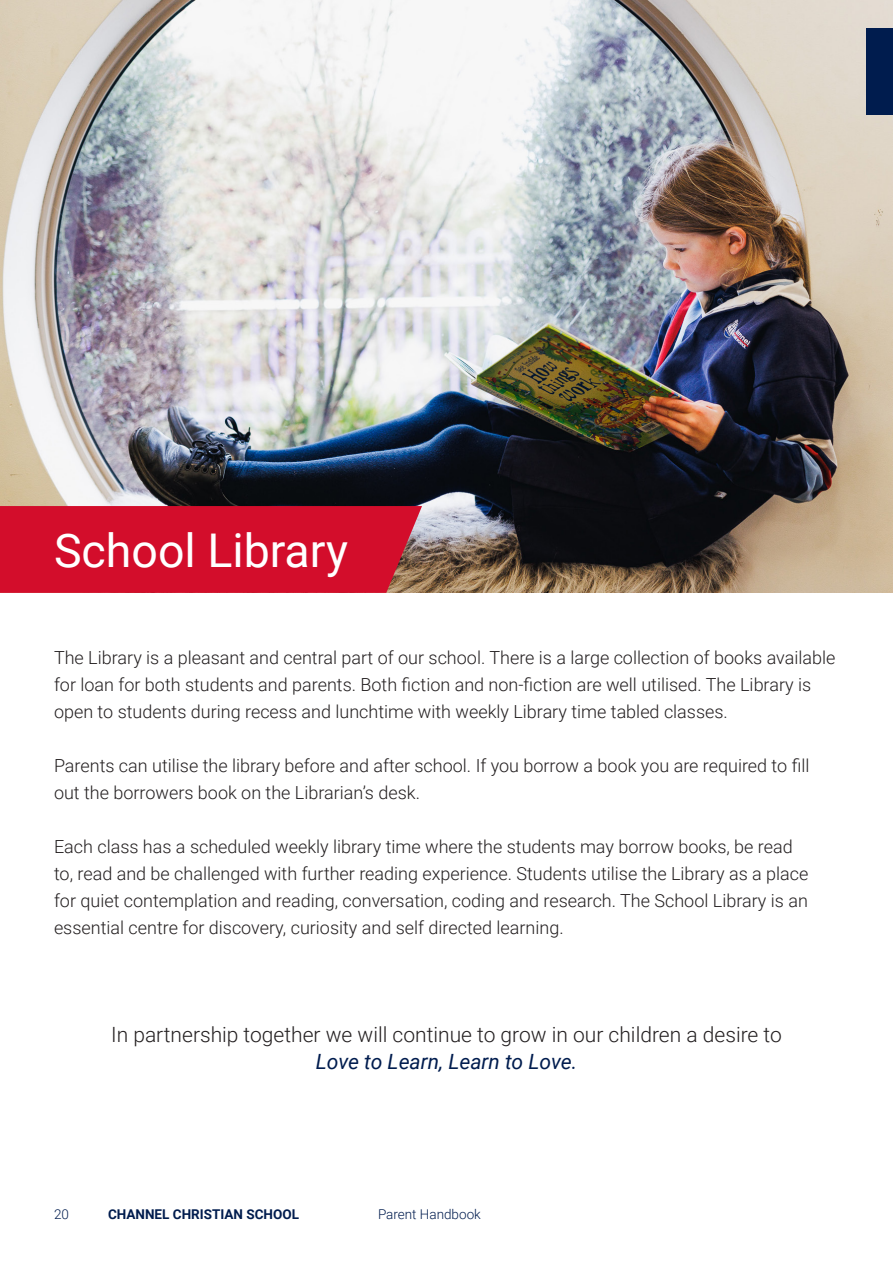
<style>
.page{position:relative;width:893px;height:1263px;background:#fff}
.page>*{position:absolute;margin:0;border:0;box-sizing:border-box;transform-origin:0 0}
.t1{font:46.5px "Roboto";color:#fff}
.Body{font:300 21px "Roboto";color:#231f20}
.Body-2{font:italic 21px "Roboto";color:#001c4e}
.Body-3{font:300 18px/27px "Roboto";color:#231f20}
.t2{font:700 13.5px "Roboto";color:#001c4e}
.t3{font:300 13.5px "Roboto";color:#001c4e}
</style>
<div class="page">
<img style="left:0;top:0;width:893px;height:592px">
<div style="left:0;top:506px;width:422px;height:87px;background:#d30d2b"></div>
<div style="left:866px;top:28px;width:27px;height:87px;background:#001c4e"></div>
<p class="t1" style="left:54px;top:518px;width:296px">School Library</p>
<p class="Body-3" style="left:54px;top:643px;width:783px">The Library is a pleasant and central part of our school. There is a large collection of books available for loan for both students and parents. Both fiction and non-fiction are well utilised. The Library is open to students during recess and lunchtime with weekly Library time tabled classes.</p>
<p class="Body-3" style="left:54px;top:751px;width:757px">Parents can utilise the library before and after school. If you borrow a book you are required to fill out the borrowers book on the Librarian’s desk.</p>
<p class="Body-3" style="left:54px;top:832px;width:756px">Each class has a scheduled weekly library time where the students may borrow books, be read to, read and be challenged with further reading experience. Students utilise the Library as a place for quiet contemplation and reading, conversation, coding and research. The School Library is an essential centre for discovery, curiosity and self directed learning.</p>
<p class="Body" style="left:111px;top:1020px;width:672px">In partnership together we will continue to grow in our children a desire to</p>
<p class="Body-2" style="left:316px;top:1047px;width:263px">Love to Learn, Learn to Love.</p>
<p class="t3" style="left:54px;top:1205px;width:16px">20</p>
<p class="t2" style="left:108px;top:1205px;width:193px">CHANNEL CHRISTIAN SCHOOL</p>
<p class="t3" style="left:378px;top:1205px;width:104px">Parent Handbook</p>
</div>
